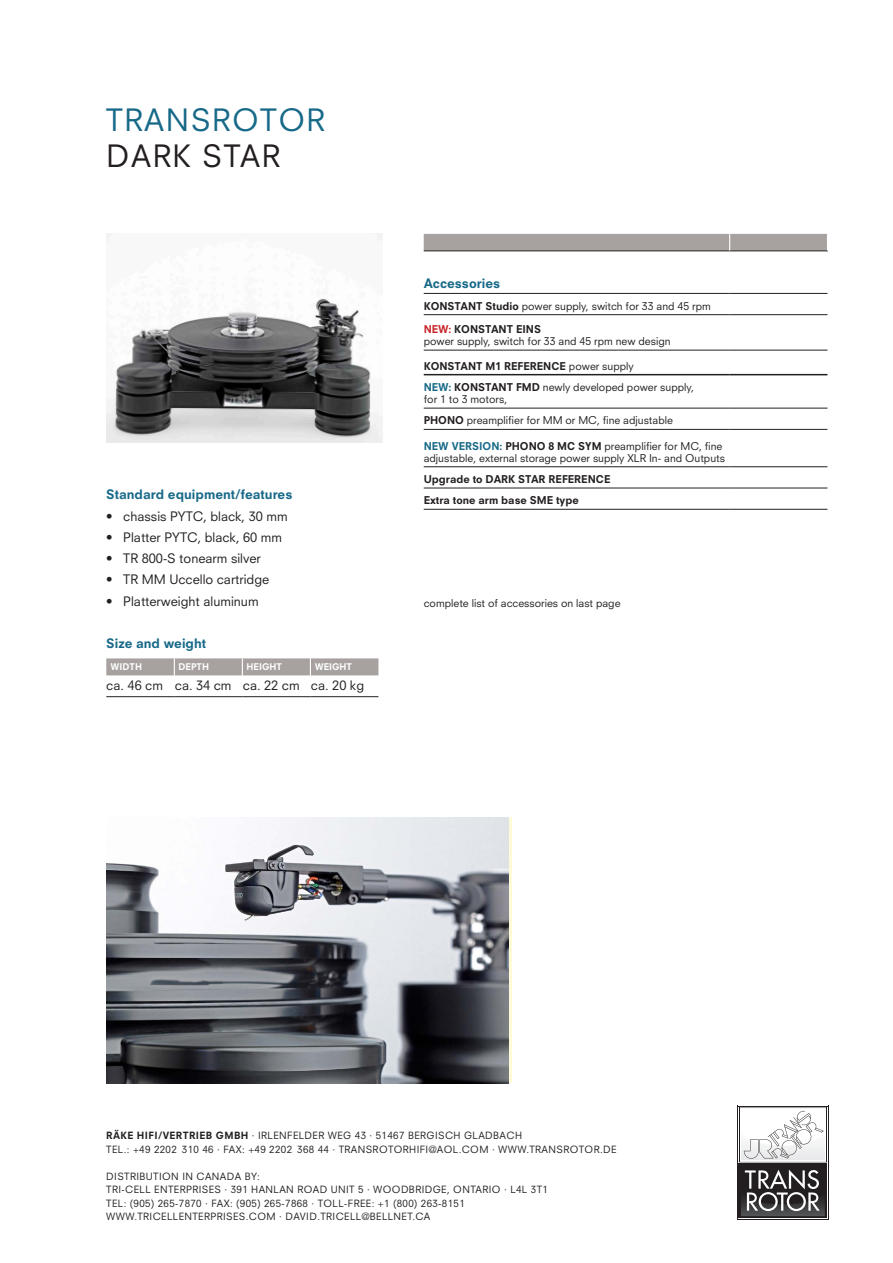
<style>
.page{position:relative;width:893px;height:1263px;background:#fff}
.page>*{position:absolute;margin:0;border:0;box-sizing:border-box;transform-origin:0 0}
.t1{font:30px "Neuzeit S";color:#176988}
.t2{font:30px "Neuzeit S";letter-spacing:.05em;color:#231f20}
.t3{font:12.75px "Neuzeit S";color:#231f20}
.t4{font:800 12.75px "Neuzeit S";color:#176988}
.t5{font:10.5px/12px "Neuzeit S";color:#231f20}
.t6{font:800 10.5px/21.3px "Neuzeit S";color:#231f20}
.t7{font:9.75px/13.5px "Neuzeit S";letter-spacing:.04em;color:#231f20}
.t8{font:800 9px "Neuzeit S";color:#fff}
.s1{font-weight:800}
.s2{font-weight:800;color:#c8242b}
.s3{font-weight:800;color:#176988}
</style>
<div class="page">
<img style="left:106px;top:234px;width:277px;height:208px">
<svg style="left:106px;top:658px;width:272px;height:18px;background:#aca8a6"></svg>
<hr style="left:106px;top:696px;width:68px;height:1px;background:#231f20">
<hr style="left:174px;top:696px;width:68px;height:1px;background:#231f20">
<hr style="left:242px;top:696px;width:68px;height:1px;background:#231f20">
<hr style="left:310px;top:696px;width:68px;height:1px;background:#231f20">
<div style="left:737px;top:1106px;width:92px;height:114px;background:linear-gradient(to right,#fbfbfb,#fbfbfb)"></div>
<hr style="left:737px;top:1106px;width:1px;height:114px;background:#231f20">
<hr style="left:739px;top:1107px;width:1px;height:55px;background:#231f20">
<hr style="left:739px;top:1107px;width:88px;height:1px;background:#231f20">
<hr style="left:737px;top:1106px;width:92px;height:1px;background:#231f20">
<hr style="left:828px;top:1106px;width:1px;height:114px;background:#231f20">
<hr style="left:827px;top:1107px;width:1px;height:55px;background:#231f20">
<hr style="left:739px;top:1162px;width:88px;height:1px;background:#231f20">
<hr style="left:737px;top:1219px;width:92px;height:1px;background:#231f20">
<div style="left:739px;top:1163px;width:88px;height:55px;background:#231f20"></div>
<svg style="left:741px;top:1111px;width:84px;height:49px"></svg>
<svg style="left:741px;top:1169px;width:84px;height:47px"></svg>
<hr style="left:424px;top:293px;width:306px;height:1px;background:#231f20">
<hr style="left:730px;top:293px;width:97px;height:1px;background:#231f20">
<hr style="left:424px;top:314px;width:306px;height:1px;background:#231f20">
<hr style="left:730px;top:314px;width:97px;height:1px;background:#231f20">
<hr style="left:730px;top:350px;width:97px;height:1px;background:#231f20">
<hr style="left:424px;top:408px;width:306px;height:1px;background:#231f20">
<hr style="left:730px;top:408px;width:97px;height:1px;background:#231f20">
<hr style="left:730px;top:429px;width:97px;height:1px;background:#231f20">
<hr style="left:730px;top:466px;width:97px;height:1px;background:#231f20">
<hr style="left:730px;top:488px;width:97px;height:1px;background:#231f20">
<hr style="left:730px;top:509px;width:97px;height:1px;background:#231f20">
<hr style="left:424px;top:350px;width:306px;height:1px;background:#231f20">
<hr style="left:424px;top:429px;width:306px;height:1px;background:#231f20">
<hr style="left:424px;top:466px;width:306px;height:1px;background:#231f20">
<hr style="left:424px;top:488px;width:306px;height:1px;background:#231f20">
<hr style="left:424px;top:509px;width:306px;height:1px;background:#231f20">
<hr style="left:424px;top:374px;width:306px;height:1px;background:#231f20">
<hr style="left:730px;top:374px;width:97px;height:1px;background:#231f20">
<div style="left:424px;top:234px;width:404px;height:17px;background:#a7a2a0"></div>
<img style="left:106px;top:818px;width:403px;height:265px">
<h1 class="t1" style="left:106px;top:101px;width:108px">Transrotor</h1>
<h1 class="t2" style="left:106px;top:137px;width:173px">Dark Star</h1>
<p class="t4" style="left:106px;top:487px;width:188px">Standard equipment/features</p>
<p class="t3" style="left:106px;top:508px;width:183px">• chassis PYTC, black, 30 mm</p>
<p class="t3" style="left:106px;top:529px;width:177px">• Platter PYTC, black, 60 mm</p>
<p class="t3" style="left:106px;top:551px;width:156px">• TR 800-S tonearm silver</p>
<p class="t3" style="left:106px;top:572px;width:164px">• TR MM Uccello cartridge</p>
<p class="t3" style="left:106px;top:593px;width:154px">• Platterweight aluminum</p>
<p class="t4" style="left:106px;top:636px;width:101px">Size and weight</p>
<p class="t8" style="left:111px;top:661px;width:31px">width</p>
<p class="t8" style="left:179px;top:661px;width:30px">depth</p>
<p class="t8" style="left:247px;top:661px;width:37px">height</p>
<p class="t8" style="left:315px;top:661px;width:39px">weight</p>
<p class="t3" style="left:106px;top:678px;width:259px">ca. 46 cm ca. 34 cm ca. 22 cm ca. 20 kg</p>
<p class="t4" style="left:424px;top:276px;width:78px">Accessories</p>
<p class="t5" style="left:424px;top:300px;width:289px"><span class="s1">KONSTANT Studio</span> power supply, switch for 33 and 45 rpm</p>
<p class="t5" style="left:424px;top:323px;width:248px"><span class="s2">NEW:</span> <span class="s1">KONSTANT EI NS<br></span>power supply, switch for 33 and 45 rpm new design</p>
<p class="t5" style="left:424px;top:355px;width:272px;line-height:21.5px"><span class="s1">KONSTANT M 1 REFERENCE</span> power supply<br><span class="s3">NEW:</span> <span class="s1">KONSTANT FM D</span> newly developed power supply,</p>
<p class="t5" style="left:424px;top:388px;width:251px;line-height:21.3px">for 1 to 3 motors,<br><span class="s1">PHONO</span> preamplifier for MM or MC, fine adjustable</p>
<p class="t5" style="left:424px;top:440px;width:303px"><span class="s3">NEW VERSION:</span> <span class="s1">PHONO 8 MC SYM</span> preamplifier for MC, fine adjustable, external storage power supply XLR In- and Outputs</p>
<p class="t6" style="left:424px;top:468px;width:187px">Upgrade to DARK STAR REFERENCE<br>Extra tone arm base SME type</p>
<p class="t5" style="left:424px;top:597px;width:198px">complete list of accessories on last page</p>
<p class="t7" style="left:106px;top:1129px;width:336px"><span class="s1">Räke Hifi/Vertrieb GmbH</span> · Irlenfelder Weg 43 · 51467 Bergisc</p>
<p class="t7" style="left:453px;top:1129px;width:70px">h Gladbach</p>
<p class="t7" style="left:106px;top:1142px;width:268px">Tel.: +49 2202 310 46 · Fax: +49 2202 368 44 · transrotor</p>
<p class="t7" style="left:409px;top:1142px;width:100px">hi fi@aol.com · www</p>
<p class="t7" style="left:526px;top:1142px;width:39px">.transrotor</p>
<p class="t7" style="left:600px;top:1142px;width:18px">.de</p>
<p class="t7" style="left:106px;top:1169px;width:18px">DIstributio</p>
<p class="t7" style="left:106px;top:1169px;width:285px;text-indent:65px">n i n Canada by:<br>TRI-CELL ENTERPRISES · 391 Hanlan Road Unit 5 · Woodbrid</p>
<p class="t7" style="left:433px;top:1183px;width:57px">ge, Ontario</p>
<p class="t7" style="left:504px;top:1183px;width:45px">· L4L 3T1</p>
<p class="t7" style="left:106px;top:1196px;width:225px">Tel: (905) 265-7870 · Fax: (905) 265-7868 · Toll</p>
<p class="t7" style="left:344px;top:1196px;width:122px">-free: +1 (800) 263-8151</p>
<p class="t7" style="left:106px;top:1210px;width:11px">www</p>
<p class="t7" style="left:134px;top:1210px;width:10px">.tric</p>
<p class="t7" style="left:161px;top:1210px;width:50px">ellenterpris</p>
<p class="t7" style="left:233px;top:1210px;width:95px">es.co m · david .tric</p>
<p class="t7" style="left:344px;top:1210px;width:88px">ell@bellnet.ca</p>
</div>
